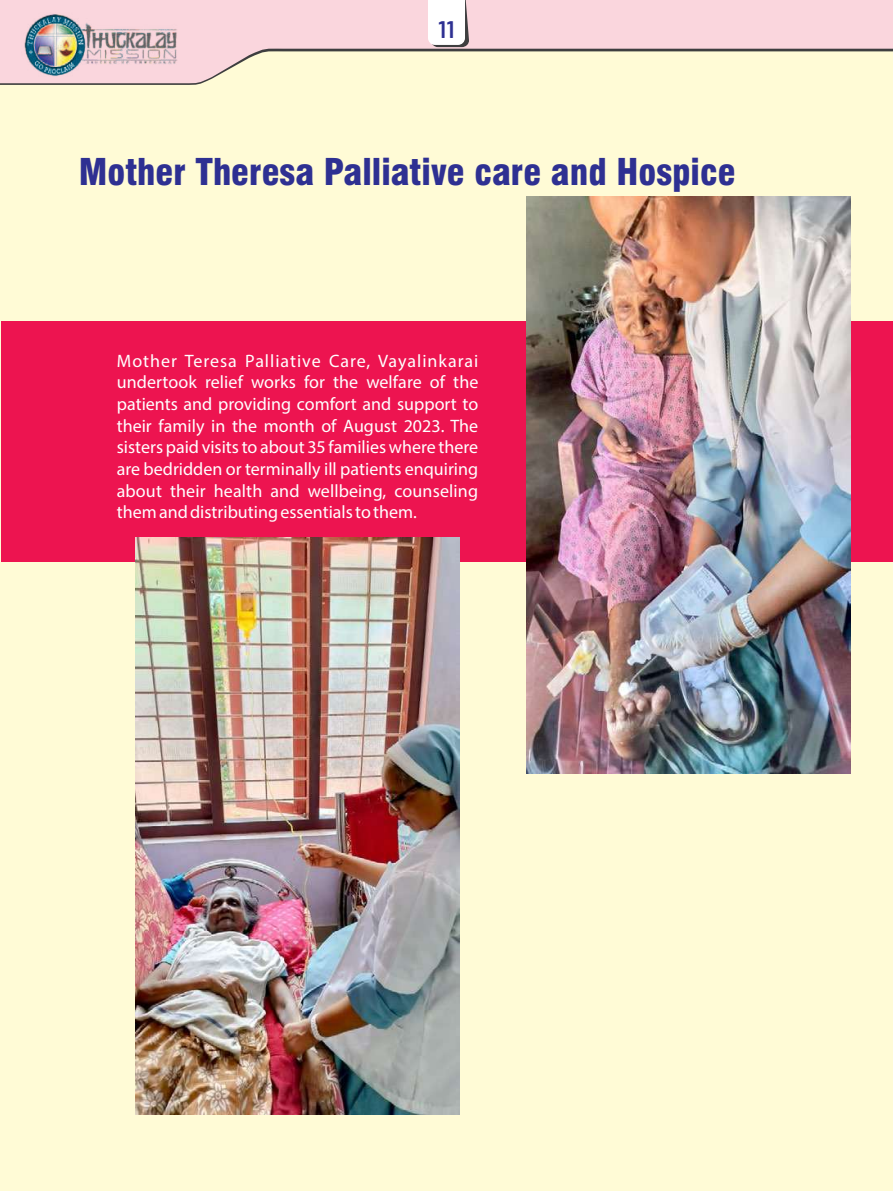
<style>
.page{position:relative;width:893px;height:1191px;background:#fffbd6}
.page>*{position:absolute;margin:0;border:0;box-sizing:border-box;transform-origin:0 0}
.t1{font:900 condensed 36px "Swiss 721 BT";color:#2e3092}
.t2{font:600 24px "Barlow";color:#2e3092}
.t3{font:18px/21.6px "Myriad Pro";color:#fff;text-align:justify}
</style>
<div class="page">
<svg style="left:1px;top:0;width:892px;height:84px;fill:#fad6dd"></svg>
<img style="left:21px;top:13px;width:159px;height:63px">
<svg style="left:428px;top:0;width:41px;height:47px;background:#eceaea"></svg>
<svg style="left:0;top:0;width:1px;height:85px"></svg>
<div style="left:1px;top:321px;width:892px;height:241px;background:#ed1450"></div>
<img style="left:526px;top:197px;width:325px;height:576px">
<img style="left:135px;top:538px;width:325px;height:576px">
<h2 class="t2" style="left:438px;top:15px;width:18px">11</h2>
<h1 class="t1" style="left:79px;top:150px;width:658px">Mother Theresa Palliative care and Hospice</h1>
<p class="t3" style="left:117px;top:350px;width:363px">Mother Teresa Palliative Care, Vayalinkarai undertook relief works for the welfare of the patients and providing comfort and support to their family in the month of August 2023. The sisters paid visits to about 35 families where there are bedridden or terminally ill patients enquiring about their health and wellbeing, counseling them and distributing essentials to them.</p>
</div>
